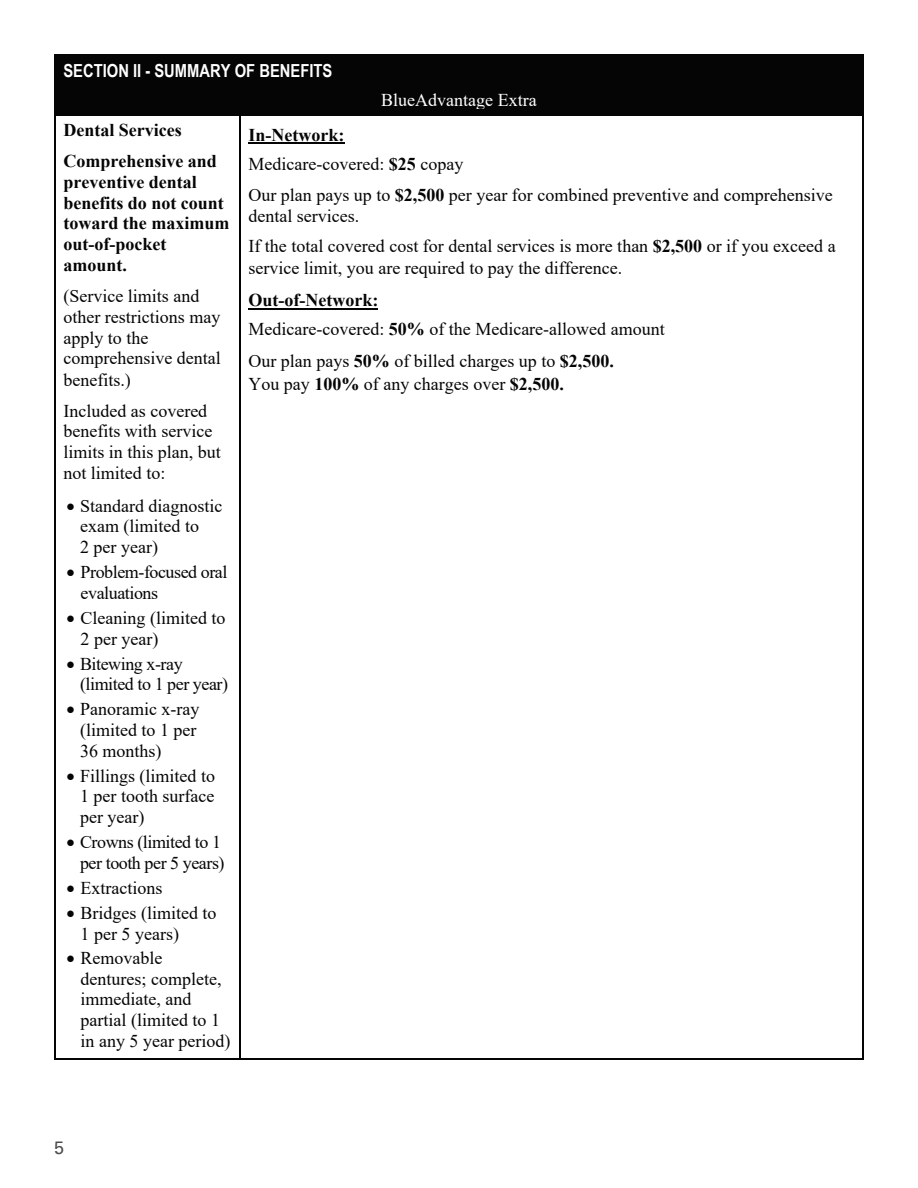
<style>
.page{position:relative;width:918px;height:1188px;background:#fff}
.page>*{position:absolute;margin:0;border:0;box-sizing:border-box;transform-origin:0 0}
.t1{font:18px/20.9px "Times New Roman";color:#040504}
.t2{font:700 18px/20.9px "Times New Roman";color:#040504}
.t3{font:18px/20.9px "Times New Roman";letter-spacing:-.025em;color:#040504}
.t4{font:700 18px "Arial Narrow";color:#fff}
.t5{font:18px "Times New Roman";color:#fff}
.t6{font:18px "Univers LT Std";color:#4b4c4d}
.s1{font-weight:700}
</style>
<div class="page">
<div style="left:63px;top:60px;width:791px;height:21px;background:#040504"></div>
<svg style="left:54px;top:54px;width:2px;height:6px"></svg>
<hr style="left:56px;top:54px;width:806px;height:1px;background:#040504">
<div style="left:56px;top:55px;width:806px;height:5px;background:#040504"></div>
<hr style="left:55px;top:81px;width:808px;height:4px;background:#040504">
<hr style="left:54px;top:60px;width:2px;height:25px;background:#040504">
<div style="left:63px;top:89px;width:791px;height:21px;background:#040504"></div>
<hr style="left:56px;top:85px;width:806px;height:1px;background:#040504">
<hr style="left:56px;top:86px;width:806px;height:3px;background:#040504">
<hr style="left:55px;top:110px;width:808px;height:4px;background:#040504">
<hr style="left:54px;top:89px;width:2px;height:25px;background:#040504">
<hr style="left:248px;top:143px;width:97px;height:1px;background:#040504">
<hr style="left:248px;top:308px;width:130px;height:2px;background:#040504">
<hr style="left:56px;top:114px;width:183px;height:2px;background:#040504">
<hr style="left:241px;top:114px;width:621px;height:2px;background:#040504">
<svg style="left:862px;top:54px;width:1px;height:65px"></svg>
<hr style="left:54px;top:119px;width:2px;height:939px;background:#040504">
<hr style="left:56px;top:1058px;width:183px;height:2px;background:#040504">
<hr style="left:239px;top:119px;width:2px;height:939px;background:#040504">
<hr style="left:241px;top:1058px;width:621px;height:2px;background:#040504">
<hr style="left:862px;top:119px;width:1px;height:939px;background:#040504">
<p class="t4" style="left:63px;top:57px;width:270px">SECTION II - SUMMARY OF BENEFITS</p>
<p class="t5" style="left:381px;top:87px;width:157px">BlueAdvantage Extra</p>
<p class="t2" style="left:63px;top:114px;width:155px;line-height:31.3px">Dental Services<br>Comprehensive and</p>
<p class="t2" style="left:63px;top:171px;width:167px">preventive dental benefits do not count toward the maximum out-of-pocket amount.</p>
<p class="t1" style="left:63px;top:285px;width:159px">(Service limits and other restrictions may apply to the comprehensive dental benefits.)</p>
<p class="t1" style="left:63px;top:400px;width:159px">Included as covered benefits with service limits in this plan, but not limited to:</p>
<p class="t1" style="left:80px;top:495px;width:144px;text-indent:-13px">• Standard diagnostic exam (limited to<br>2 per year)</p>
<p class="t3" style="left:81px;top:561px;width:148px;text-indent:-14px">• Problem-focused oral evaluations</p>
<p class="t1" style="left:81px;top:607px;width:147px;text-indent:-14px">• Cleaning (limited to<br>2 per year)</p>
<p class="t3" style="left:80px;top:653px;width:150px;text-indent:-13px">• Bitewing x-ray (limited to 1 per year)</p>
<p class="t1" style="left:80px;top:698px;width:121px;text-indent:-13px">• Panoramic x-ray (limited to 1 per<br>36 months)</p>
<p class="t1" style="left:80px;top:765px;width:137px;text-align:justify;text-indent:-13px">• Fillings (limited to 1 per tooth surface per year)</p>
<p class="t3" style="left:67px;top:831px;width:159px;text-align:right">• Crowns (limited to 1 per tooth per 5 years)</p>
<p class="t1" style="left:67px;top:877px;width:97px">• Extractions</p>
<p class="t1" style="left:81px;top:902px;width:138px;text-indent:-14px">• Bridges (limited to<br>1 per 5 years)</p>
<p class="t1" style="left:81px;top:948px;width:151px;text-indent:-14px">• Removable dentures; complete, immediate, and partial (limited to 1 in any 5 year period)</p>
<p class="t1" style="left:248px;top:120px;width:216px;line-height:28.8px"><span class="s1">In-Network:<br></span>Medicare-covered: <span class="s1">$25</span> copay</p>
<p class="t1" style="left:248px;top:184px;width:586px">Our plan pays up to <span class="s1">$2,500</span> per year for combined preventive and comprehensive dental services.</p>
<p class="t1" style="left:248px;top:234px;width:589px;line-height:22.6px">If the total covered cost for dental services is more than <span class="s1">$2,500</span> or if you exceed a service limit, you are required to pay the difference.</p>
<p class="t1" style="left:248px;top:285px;width:418px;line-height:28.8px"><span class="s1">Out-of-Network:<br></span>Medicare-covered: <span class="s1">50%</span> of the Medicare-allowed amount</p>
<p class="t1" style="left:248px;top:349px;width:367px;line-height:22.6px">Our plan pays <span class="s1">50%</span> of billed charges up to <span class="s1">$2,500.<br></span>You pay <span class="s1">100%</span> of any charges over <span class="s1">$2,500.</span></p>
<p class="t6" style="left:54px;top:1137px;width:12px">5</p>
</div>
